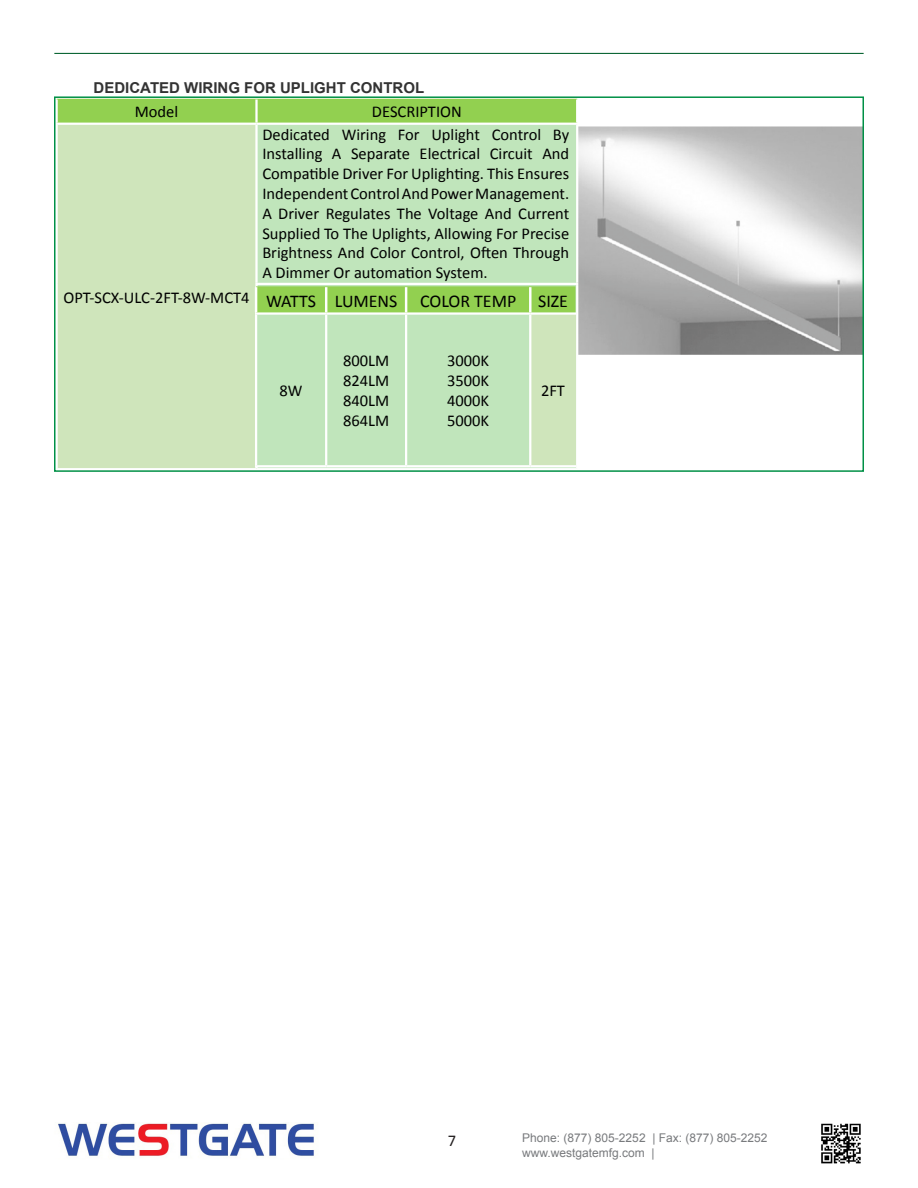
<style>
.page{position:relative;width:918px;height:1188px;background:#fff}
.page>*{position:absolute;margin:0;border:0;box-sizing:border-box;transform-origin:0 0}
.t1{font:18px "Calibri";color:#000}
.t2{font:16.5px/19.8px "Calibri";color:#000;text-align:justify}
.t3{font:16.5px "Calibri";color:#231f20}
.t4{font:700 15px "Arial";color:#333}
.t5{font:12px "Arial";color:#787a7d}
</style>
<div class="page">
<img style="left:58px;top:1123px;width:256px;height:34px">
<img style="left:821px;top:1123px;width:40px;height:41px">
<hr style="left:54px;top:53px;width:810px;height:1px;background:#0d6736">
<img style="left:578px;top:126px;width:283px;height:228px">
<div style="left:58px;top:99px;width:518px;height:24px;background:#92d050"></div>
<div style="left:57px;top:124px;width:199px;height:345px;background:#cfe5bb"></div>
<div style="left:258px;top:125px;width:318px;height:343px;background:#c0e5bb"></div>
<hr style="left:56px;top:125px;width:2px;height:159px;background:#fff">
<hr style="left:56px;top:284px;width:2px;height:184px;background:#fff">
<hr style="left:255px;top:99px;width:3px;height:24px;background:#fff">
<hr style="left:255px;top:125px;width:3px;height:158px;background:#fff">
<hr style="left:255px;top:285px;width:3px;height:183px;background:#fff">
<hr style="left:56px;top:123px;width:200px;height:2px;background:#fff">
<hr style="left:255px;top:283px;width:323px;height:2px;background:#fff">
<hr style="left:56px;top:468px;width:200px;height:2px;background:#fff">
<div style="left:54px;top:96px;width:810px;height:376px;border:2px solid #009046"></div>
<svg style="left:256px;top:286px;width:319px;height:179px;background:#b8e1a9"></svg>
<div style="left:530px;top:314px;width:45px;height:152px;background:#cfe5bb"></div>
<hr style="left:255px;top:287px;width:2px;height:25px;background:#fff">
<hr style="left:325px;top:287px;width:2px;height:25px;background:#fff">
<hr style="left:405px;top:287px;width:2px;height:25px;background:#fff">
<hr style="left:529px;top:287px;width:3px;height:25px;background:#fff">
<hr style="left:255px;top:315px;width:2px;height:150px;background:#fff">
<hr style="left:325px;top:315px;width:2px;height:150px;background:#fff">
<hr style="left:405px;top:315px;width:2px;height:150px;background:#fff">
<hr style="left:529px;top:315px;width:2px;height:150px;background:#fff">
<hr style="left:255px;top:312px;width:71px;height:3px;background:#fff">
<hr style="left:326px;top:312px;width:80px;height:3px;background:#fff">
<hr style="left:406px;top:312px;width:124px;height:3px;background:#fff">
<hr style="left:530px;top:312px;width:46px;height:3px;background:#fff">
<hr style="left:255px;top:465px;width:71px;height:2px;background:#fff">
<hr style="left:326px;top:465px;width:80px;height:2px;background:#fff">
<hr style="left:406px;top:465px;width:124px;height:2px;background:#fff">
<hr style="left:530px;top:465px;width:46px;height:2px;background:#fff">
<p class="t4" style="left:94px;top:77px;width:332px">DEDICATED WIRING FOR UPLIGHT CONTROL</p>
<p class="t2" style="left:262px;top:123px;width:308px">Dedicated Wiring For Uplight Control By Installing A Separate Electrical Circuit And Compatible Driver For Uplighting. This Ensures Independent Control And Power Management.<br>A Driver Regulates The Voltage And Current Supplied To The Uplights, Allowing For Precise Brightness And Color Control, Often Through A Dimmer Or automation System.</p>
<p class="t1" style="left:266px;top:290px;width:52px">WATTS</p>
<p class="t1" style="left:335px;top:290px;width:64px">LUMENS</p>
<p class="t1" style="left:420px;top:290px;width:98px">COLOR TEMP</p>
<p class="t1" style="left:538px;top:290px;width:31px">SIZE</p>
<p class="t2" style="left:135px;top:101px;width:45px">Model</p>
<p class="t2" style="left:372px;top:101px;width:91px">DESCRIPTION</p>
<p class="t2" style="left:63px;top:286px;width:188px">OPT-SCX-ULC-2FT-8W-MCT4</p>
<p class="t2" style="left:280px;top:380px;width:25px">8W</p>
<p class="t2" style="left:343px;top:350px;width:48px">800LM</p>
<p class="t2" style="left:343px;top:370px;width:48px">824LM</p>
<p class="t2" style="left:343px;top:390px;width:48px">840LM</p>
<p class="t2" style="left:343px;top:410px;width:48px">864LM</p>
<p class="t2" style="left:447px;top:350px;width:44px">3000K</p>
<p class="t2" style="left:447px;top:370px;width:44px">3500K</p>
<p class="t2" style="left:447px;top:390px;width:44px">4000K</p>
<p class="t2" style="left:447px;top:410px;width:44px">5000K</p>
<p class="t2" style="left:541px;top:380px;width:25px">2FT</p>
<p class="t3" style="left:448px;top:1131px;width:10px">7</p>
<p class="t5" style="left:522px;top:1130px;width:247px">Phone: (877) 805-2252 | Fax: (877) 805-2252</p>
<p class="t5" style="left:522px;top:1145px;width:134px">www.westgatemfg.com |</p>
</div>
